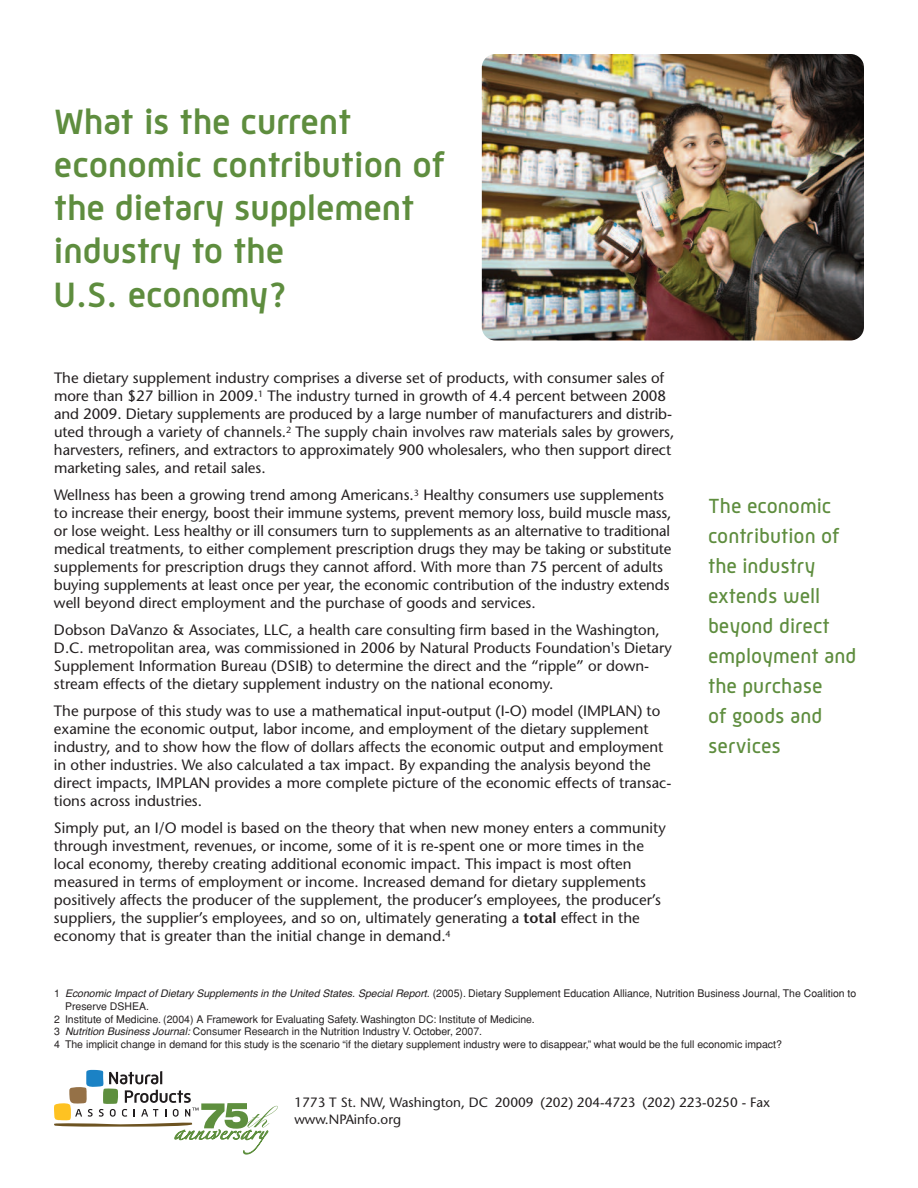
<style>
.page{position:relative;width:918px;height:1188px;background:#fff}
.page>*{position:absolute;margin:0;border:0;box-sizing:border-box;transform-origin:0 0}
.t1{font:700 36px/43.2px "Mic 32";color:#5e8d3e}
.t2{font:500 21px/30px "Mic 32";color:#5e8d3e}
.t3{font:15px/18px "Stone Sans";color:#231f20}
.t4{font:13.5px/16.2px "Stone Sans";color:#231f20}
.t5{font:10.5px "Helvetica";color:#231f20}
.s1{font-weight:600}
.s2{font-style:italic}
</style>
<div class="page">
<svg style="left:54px;top:1070px;width:224px;height:84px"></svg>
<img style="left:482px;top:54px;width:382px;height:287px;border-radius:14px">
<h1 class="t1" style="left:54px;top:99px;width:393px">What is the current economic contribution of the dietary supplement industry to the<br>U.S. economy?</h1>
<p class="t3" style="left:54px;top:371px;width:622px">The dietary supplement industry comprises a diverse set of products, with consumer sales of more than $27 billion in 2009.<sup>1</sup> The industry turned in growth of 4.4 percent between 2008 and 2009. Dietary supplements are produced by a large number of manufacturers and distrib&shy;uted through a variety of channels.<sup>2</sup> The supply chain involves raw materials sales by growers, harvesters, refiners, and extractors to approximately 900 wholesalers, who then support direct marketing sales, and retail sales.</p>
<p class="t3" style="left:54px;top:488px;width:619px">Wellness has been a growing trend among Americans.<sup>3</sup> Healthy consumers use supplements to increase their energy, boost their immune systems, prevent memory loss, build muscle mass, or lose weight. Less healthy or ill consumers turn to supplements as an alternative to traditional medical treatments, to either complement prescription drugs they may be taking or substitute supplements for prescription drugs they cannot afford. With more than 75 percent of adults buying supplements at least once per year, the economic contribution of the industry extends well beyond direct employment and the purchase of goods and services.</p>
<p class="t3" style="left:54px;top:623px;width:619px">Dobson DaVanzo &amp; Associates, LLC, a health care consulting firm based in the Washington, D.C. metropolitan area, was commissioned in 2006 by Natural Products Foundation's Dietary Supplement Information Bureau (DSIB) to determine the direct and the “ripple” or down&shy;stream effects of the dietary supplement industry on the national economy.</p>
<p class="t3" style="left:54px;top:704px;width:619px">The purpose of this study was to use a mathematical input-output (I-O) model (IMPLAN) to examine the economic output, labor income, and employment of the dietary supplement industry, and to show how the flow of dollars affects the economic output and employment in other industries. We also calculated a tax impact. By expanding the analysis beyond the direct impacts, IMPLAN provides a more complete picture of the economic effects of transac&shy;tions across industries.</p>
<p class="t3" style="left:54px;top:821px;width:613px">Simply put, an I/O model is based on the theory that when new money enters a community through investment, revenues, or income, some of it is re-spent one or more times in the local economy, thereby creating additional economic impact. This impact is most often measured in terms of employment or income. Increased demand for dietary supplements positively affects the producer of the supplement, the producer’s employees, the producer’s suppliers, the supplier’s employees, and so on, ultimately generating a <span class="s1">total</span> effect in the economy that is greater than the initial change in demand.<sup>4</sup></p>
<h2 class="t2" style="left:708px;top:491px;width:150px">The economic contribution of the industry extends well beyond direct employment and the purchase<br>of goods and services</h2>
<p class="t5" style="left:54px;top:988px;width:804px">1 <span class="s2">Economic Impact of Dietary Supplements in the United States. Special Report.</span> (2005). Dietary Supplement Education Alliance, Nutrition Business Journal, The Coalition to</p>
<p class="t5" style="left:65px;top:1000px;width:86px">Preserve DSHEA.</p>
<p class="t5" style="left:54px;top:1013px;width:482px">2 Institute of Medicine. (2004) A Framework for Evaluating Safety. Washington DC: Institute of Medicine.</p>
<p class="t5" style="left:54px;top:1026px;width:430px">3 <span class="s2">Nutrition Business Journal:</span> Consumer Research in the Nutrition Industry V. October, 2007.</p>
<p class="t5" style="left:54px;top:1038px;width:729px">4 The implicit change in demand for this study is the scenario “if the dietary supplement industry were to disappear,” what would be the full economic impact?</p>
<p class="t4" style="left:294px;top:1096px;width:477px">1773 T St. NW, Washington, DC 20009 (202) 204-4723 (202) 223-0250 - Fax www.NPAinfo.org</p>
</div>
